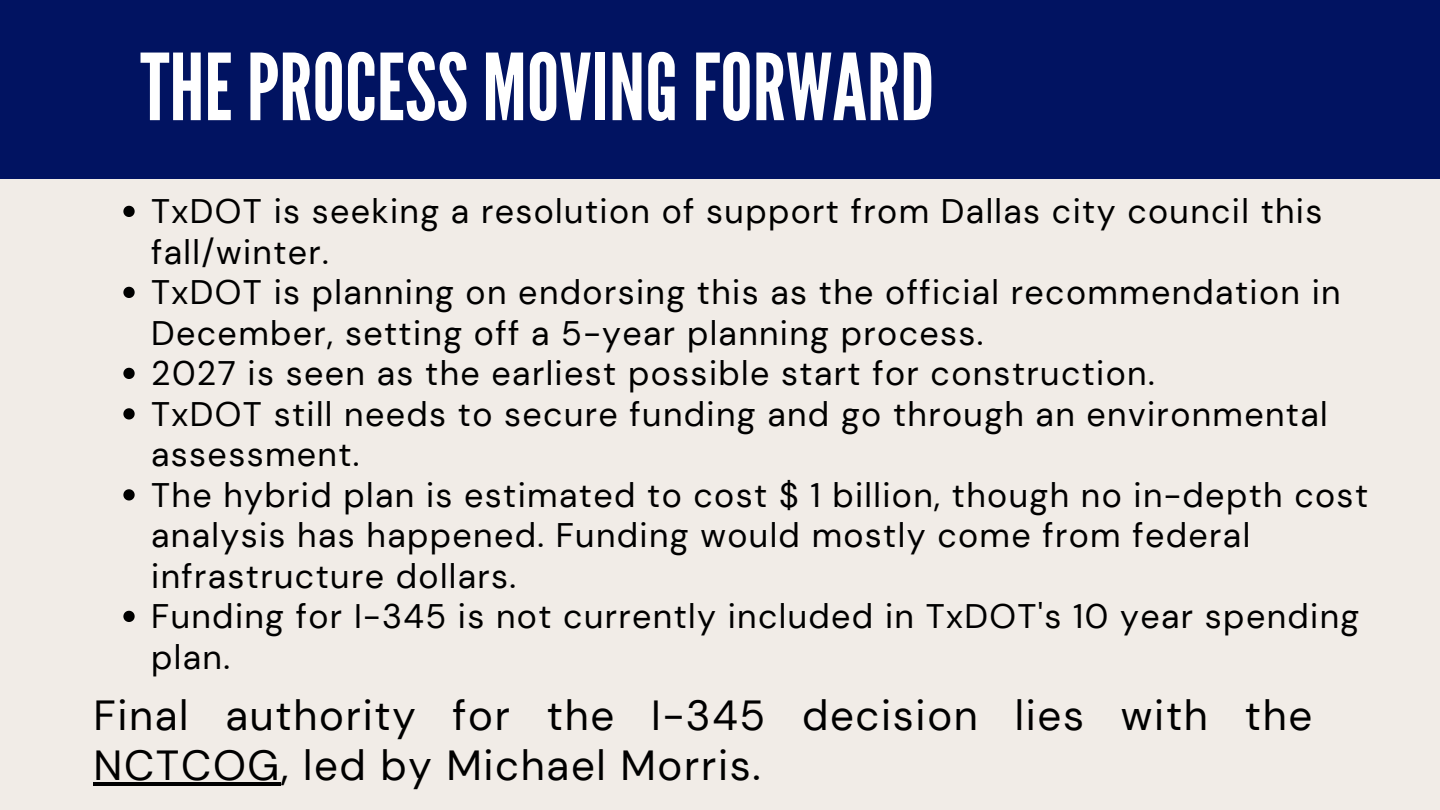
<style>
.page{position:relative;width:1440px;height:810px;background:#f1ece7}
.page>*{position:absolute;margin:0;border:0;box-sizing:border-box;transform-origin:0 0}
.t1{font:92px "League Gothic";color:#fff}
.t2{font:42px/50.2px "DM Sans";letter-spacing:.04em;color:#000}
.t3{font:34px/40.5px "DM Sans";letter-spacing:.04em;color:#000}
</style>
<div class="page">
<div style="left:0;top:0;width:1440px;height:178px;background:#011361"></div>
<svg style="left:123px;top:206px;width:12px;height:11px"></svg>
<svg style="left:123px;top:287px;width:12px;height:11px"></svg>
<svg style="left:123px;top:368px;width:12px;height:11px"></svg>
<svg style="left:123px;top:408px;width:12px;height:12px"></svg>
<svg style="left:123px;top:489px;width:12px;height:12px"></svg>
<svg style="left:123px;top:611px;width:12px;height:11px"></svg>
<hr style="left:93px;top:782px;width:188px;height:4px;background:#000">
<h1 class="t1" style="left:140px;top:34px;width:795px">THEPROCESS MOVINGFORWARD</h1>
<p class="t3" style="left:151px;top:191px;width:1218px">TxDOT is seeking a resolution of support from Dallas city council this fall/winter.<br>TxDOT is planning on endorsing this as the official recommendation in December, setting off a 5-year planning process.<br>2027 is seen as the earliest possible start for construction.<br>TxDOT still needs to secure funding and go through an environmental assessment.<br>The hybrid plan is estimated to cost $ 1 billion, though no in-depth cost analysis has happened. Funding would mostly come from federal infrastructure dollars.<br>Funding for I-345 is not currently included in TxDOT's 10 year spending plan.</p>
<p class="t2" style="left:93px;top:691px;width:1220px">Final authority for the I-345 decision lies with the<br>NCTCOG, led by Michael Morris.</p>
</div>
